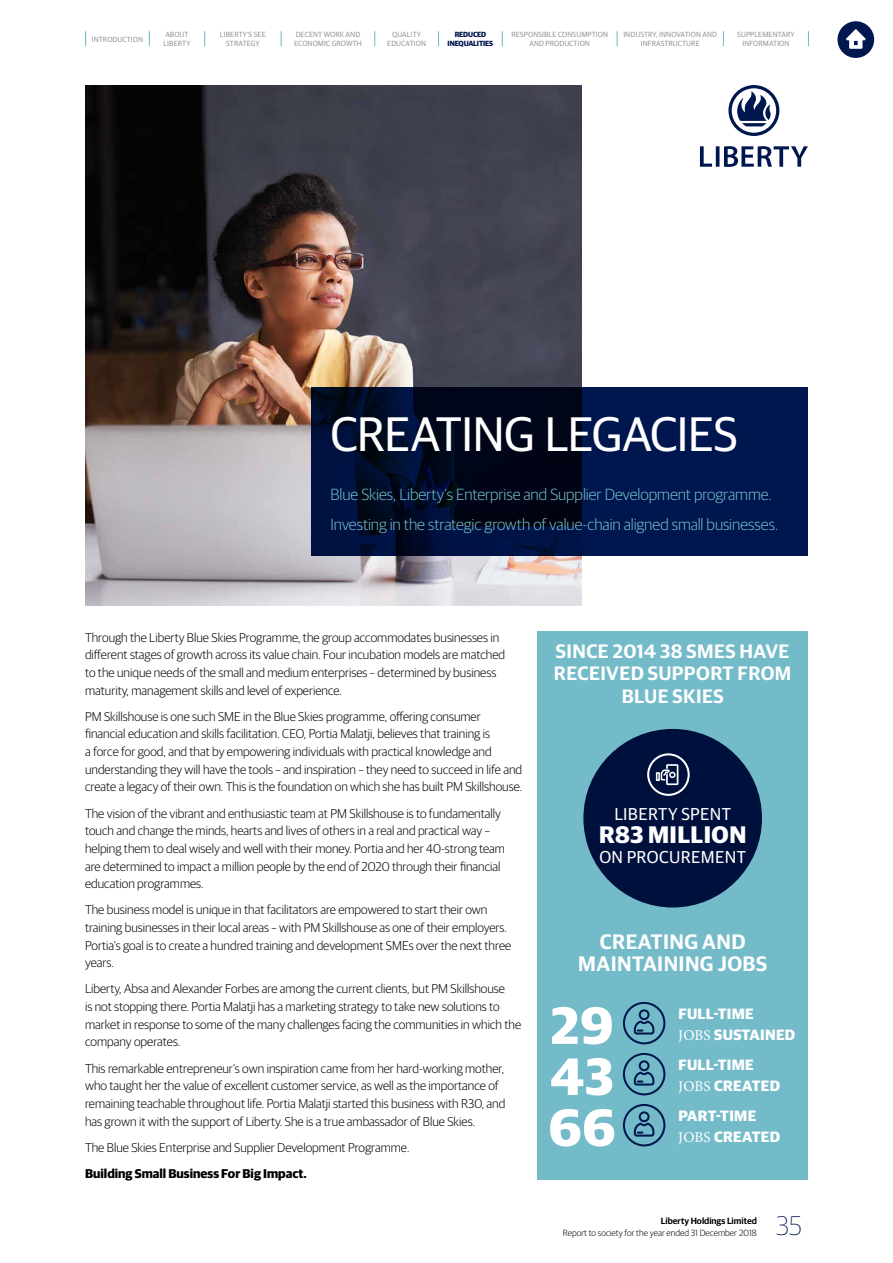
<style>
.page{position:relative;width:893px;height:1263px;background:#fff}
.page>*{position:absolute;margin:0;border:0;box-sizing:border-box;transform-origin:0 0}
.t1{font:700 52.5px "Guardian Sans";color:#fff}
.t2{font:48.6px "Guardian Sans";letter-spacing:-.02em;color:#fff}
.t3{font:100 27px "Guardian Sans";color:#00164e}
.t4{font:700 24px "Guardian Sans";letter-spacing:.02em;color:#fff}
.t5{font:600 21px/22.5px "Guardian Sans";letter-spacing:.02em;color:#fff;text-align:center}
.t6{font:600 19.5px/22.5px "Guardian Sans";letter-spacing:.02em;color:#fff;text-align:center}
.t7{font:17.25px "Guardian Sans";letter-spacing:.02em;color:#fff}
.t8{font:300 16.2px/29.8px "Guardian Sans";letter-spacing:-.005em;color:#74bbc9}
.t9{font:700 15px/21px "Guardian Sans";letter-spacing:.02em;color:#fff}
.t10{font:300 12.75px/17.7px "Guardian Sans";color:#000}
.t11{font:700 12.75px "Guardian Sans";color:#000}
.t12{font:300 9px "Guardian Sans";color:#000}
.t13{font:600 9px "Guardian Sans";color:#000}
.t14{font:7.5px/9px "Guardian Sans";letter-spacing:.01em;color:#939598;text-align:center}
.t15{font:700 7.5px/9px "Guardian Sans";letter-spacing:-.02em;color:#00164e;text-align:center}
.s1{font-family:"Minion Pro";font-weight:400}
</style>
<div class="page">
<svg style="left:85px;top:31px;width:1px;height:15px"></svg>
<svg style="left:149px;top:31px;width:1px;height:15px"></svg>
<svg style="left:204px;top:31px;width:1px;height:15px"></svg>
<svg style="left:281px;top:31px;width:1px;height:15px"></svg>
<svg style="left:374px;top:31px;width:1px;height:15px"></svg>
<svg style="left:438px;top:31px;width:1px;height:15px"></svg>
<svg style="left:502px;top:31px;width:1px;height:15px"></svg>
<svg style="left:617px;top:31px;width:1px;height:15px"></svg>
<svg style="left:723px;top:31px;width:1px;height:15px"></svg>
<svg style="left:808px;top:31px;width:1px;height:15px"></svg>
<img style="left:85px;top:85px;width:497px;height:520px">
<svg style="left:311px;top:387px;width:497px;height:168px;background:#000f38"></svg>
<div style="left:537px;top:631px;width:271px;height:549px;background:#74bbc9"></div>
<div style="left:583px;top:729px;width:179px;height:178px;background:#00103d;border-radius:50%"></div>
<svg style="left:647px;top:753px;width:43px;height:43px"></svg>
<svg style="left:623px;top:1002px;width:42px;height:42px"></svg>
<svg style="left:623px;top:1053px;width:42px;height:42px"></svg>
<svg style="left:623px;top:1104px;width:42px;height:42px"></svg>
<svg style="left:700px;top:85px;width:108px;height:82px"></svg>
<div style="left:837px;top:21px;width:37px;height:37px;background:#00174f;border-radius:50%"></div>
<svg style="left:846px;top:29px;width:20px;height:20px"></svg>
<p class="t14" style="left:92px;top:34px;width:53px">INTRODUCTION</p>
<p class="t14" style="left:163px;top:29px;width:29px;text-align:left">ABOUT<br>LIBERTY</p>
<p class="t14" style="left:220px;top:29px;width:47px">LIBERTY'S SEE<br>STRATEGY</p>
<p class="t14" style="left:294px;top:29px;width:69px;text-align:left">DECENT WORK AND<br>ECONOMIC GROWTH</p>
<p class="t14" style="left:387px;top:29px;width:40px">QUALITY<br>EDUCATION</p>
<p class="t15" style="left:448px;top:29px;width:47px">REDUCED<br>INEQUALITIES</p>
<p class="t14" style="left:511px;top:29px;width:98px">RESPONSIBLE CONSUMPTION<br>AND PRODUCTION</p>
<p class="t14" style="left:623px;top:29px;width:95px">INDUSTRY, INNOVATION AND<br>INFRASTRUCTURE</p>
<p class="t14" style="left:737px;top:29px;width:59px">SUPPLEMENTARY<br>INFORMATION</p>
<h2 class="t2" style="left:330px;top:399px;width:409px">CREATING LEGACIES</h2>
<p class="t8" style="left:330px;top:478px;width:449px">Blue Skies, Liberty’s Enterprise and Supplier Development programme.<br>Investing in the strategic growth of value-chain aligned small businesses.</p>
<p class="t10" style="left:85px;top:627px;width:422px">Through the Liberty Blue Skies Programme, the group accommodates businesses in different stages of growth across its value chain. Four incubation models are matched to the unique needs of the small and medium enterprises – determined by business maturity, management skills and level of experience.</p>
<p class="t10" style="left:85px;top:707px;width:439px">PM Skillshouse is one such SME in the Blue Skies programme, offering consumer financial education and skills facilitation. CEO, Portia Malatji, believes that training is<br>a force for good, and that by empowering individuals with practical knowledge and understanding they will have the tools – and inspiration – they need to succeed in life and create a legacy of their own. This is the foundation on which she has built PM Skillshouse.</p>
<p class="t10" style="left:85px;top:803px;width:422px">The vision of the vibrant and enthusiastic team at PM Skillshouse is to fundamentally touch and change the minds, hearts and lives of others in a real and practical way – helping them to deal wisely and well with their money. Portia and her 40-strong team are determined to impact a million people by the end of 2020 through their financial education programmes.</p>
<p class="t10" style="left:85px;top:900px;width:428px">The business model is unique in that facilitators are empowered to start their own training businesses in their local areas – with PM Skillshouse as one of their employers.<br>Portia’s goal is to create a hundred training and development SMEs over the next three years.</p>
<p class="t10" style="left:85px;top:979px;width:438px">Liberty, Absa and Alexander Forbes are among the current clients, but PM Skillshouse<br>is not stopping there. Portia Malatji has a marketing strategy to take new solutions to market in response to some of the many challenges facing the communities in which the company operates.</p>
<p class="t10" style="left:85px;top:1058px;width:422px">This remarkable entrepreneur’s own inspiration came from her hard-working mother, who taught her the value of excellent customer service, as well as the importance of remaining teachable throughout life. Portia Malatji started this business with R30, and has grown it with the support of Liberty. She is a true ambassador of Blue Skies.</p>
<p class="t10" style="left:85px;top:1138px;width:326px">The Blue Skies Enterprise and Supplier Development Programme.</p>
<p class="t11" style="left:85px;top:1164px;width:223px">Building Small Business For Big Impact.</p>
<h3 class="t6" style="left:554px;top:638px;width:239px">SINCE 2014 38 SMES HAVE<br>RECEIVED SUPPORT FROM<br>BLUE SKIES</h3>
<h3 class="t7" style="left:614px;top:802px;width:118px">LIBERTY SPENT</h3>
<h3 class="t4" style="left:599px;top:816px;width:149px">R83 MILLION</h3>
<h3 class="t7" style="left:599px;top:845px;width:148px">ON PROCUREMENT</h3>
<h3 class="t5" style="left:578px;top:928px;width:190px">CREATING AND<br>MAINTAINING JOBS</h3>
<h1 class="t1" style="left:551px;top:986px;width:64px">29</h1>
<p class="t9" style="left:678px;top:1001px;width:118px">FULL-TIME<br><span class="s1">JOBS</span> SUSTAINED</p>
<h1 class="t1" style="left:550px;top:1037px;width:65px">43</h1>
<p class="t9" style="left:678px;top:1052px;width:103px">FULL-TIME<br><span class="s1">JOBS</span> CREATED</p>
<h1 class="t1" style="left:549px;top:1088px;width:68px">66</h1>
<p class="t9" style="left:678px;top:1103px;width:103px">PART-TIME<br><span class="s1">JOBS</span> CREATED</p>
<p class="t13" style="left:661px;top:1214px;width:98px">Liberty Holdings Limited</p>
<p class="t12" style="left:563px;top:1227px;width:195px">Report to society for the year ended 31 December 2018</p>
<h3 class="t3" style="left:776px;top:1207px;width:27px">35</h3>
</div>
